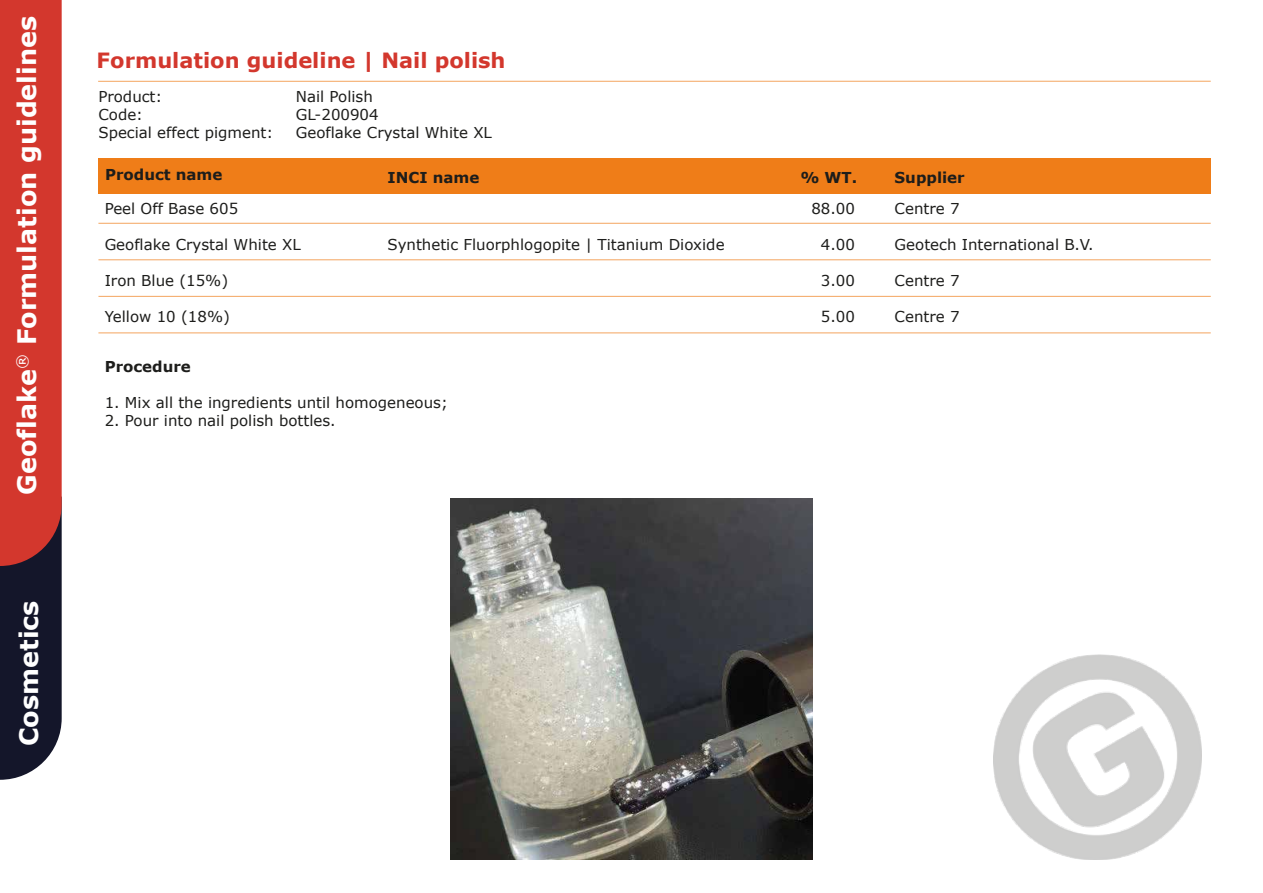
<style>
.page{position:relative;width:1263px;height:893px;background:#fff}
.page>*{position:absolute;margin:0;border:0;box-sizing:border-box;transform-origin:0 0}
.t1{font:700 25.5px "Verdana";color:#fff}
.t2{font:700 21px "Verdana";color:#d3372d}
.t3{font:15px/18px "Verdana";color:#1d1d1b}
.t4{font:700 15px "Verdana";color:#1d1d1b}
</style>
<div class="page">
<svg style="left:0;top:0;width:62px;height:780px;background:#9f312f"></svg>
<hr style="left:98px;top:81px;width:1113px;height:1px;background:#ef7d18">
<div style="left:98px;top:158px;width:1113px;height:36px;background:#ef7d18"></div>
<hr style="left:98px;top:259px;width:1113px;height:1px;background:#ef7d18">
<hr style="left:98px;top:332px;width:1113px;height:1px;background:#ef7d18">
<hr style="left:98px;top:296px;width:1113px;height:1px;background:#ef7d18">
<hr style="left:98px;top:223px;width:1113px;height:1px;background:#ef7d18">
<img style="left:993px;top:654px;width:208px;height:206px">
<img style="left:451px;top:498px;width:361px;height:362px">
<h1 class="t1" style="left:9px;top:495px;width:480px;rotate:-90deg">Geoflake<sup>®</sup> Formulation guidelines</h1>
<h1 class="t1" style="left:11px;top:746px;width:147px;rotate:-90deg">Cosmetics</h1>
<h2 class="t2" style="left:97px;top:45px;width:410px">Formulation guideline | Nail polish</h2>
<p class="t3" style="left:98px;top:88px;width:176px">Product:<br>Code:<br>Special effect pigment:</p>
<p class="t3" style="left:296px;top:88px;width:198px">Nail Polish<br>GL-200904<br>Geoflake Crystal White XL</p>
<p class="t4" style="left:105px;top:164px;width:119px">Product name</p>
<p class="t4" style="left:388px;top:167px;width:93px">INCI name</p>
<p class="t4" style="left:800px;top:167px;width:58px">% WT.</p>
<p class="t3" style="left:105px;top:199px;width:135px">Peel Off Base 605</p>
<p class="t3" style="left:105px;top:235px;width:198px">Geoflake Crystal White XL</p>
<p class="t3" style="left:105px;top:271px;width:125px">Iron Blue (15%)</p>
<p class="t3" style="left:105px;top:307px;width:127px">Yellow 10 (18%)</p>
<p class="t3" style="left:388px;top:235px;width:338px">Synthetic Fluorphlogopite | Titanium Dioxide</p>
<p class="t4" style="left:105px;top:356px;width:88px">Procedure</p>
<p class="t3" style="left:105px;top:393px;width:345px">1. Mix all the ingredients until homogeneous;</p>
<p class="t3" style="left:105px;top:411px;width:232px">2. Pour into nail polish bottles.</p>
<p class="t3" style="left:811px;top:199px;width:45px">88.00</p>
<p class="t3" style="left:821px;top:235px;width:36px">4.00</p>
<p class="t3" style="left:821px;top:271px;width:36px">3.00</p>
<p class="t3" style="left:821px;top:307px;width:36px">5.00</p>
<p class="t4" style="left:895px;top:167px;width:72px">Supplier</p>
<p class="t3" style="left:895px;top:199px;width:66px">Centre 7</p>
<p class="t3" style="left:895px;top:235px;width:200px">Geotech International B.V.</p>
<p class="t3" style="left:895px;top:271px;width:66px">Centre 7</p>
<p class="t3" style="left:895px;top:307px;width:66px">Centre 7</p>
</div>
